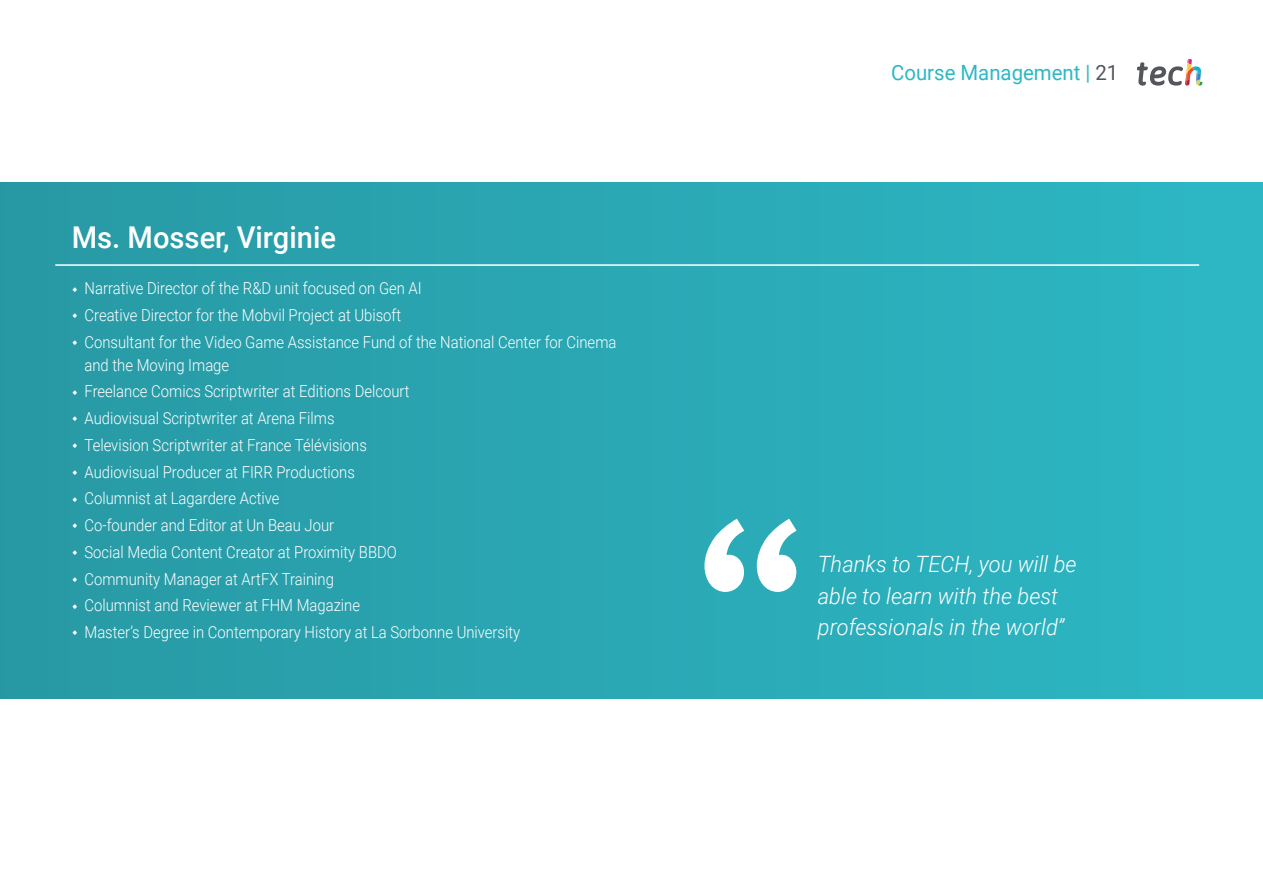
<style>
.page{position:relative;width:1263px;height:893px;background:#fff}
.page>*{position:absolute;margin:0;border:0;box-sizing:border-box;transform-origin:0 0}
.t1{font:500 30px "Roboto";color:#fff}
.t2{font:italic 300 22.5px/31.5px "Roboto";color:#fff}
.t3{font:21px "Roboto";color:#2db8c5}
.t4{font:300 16.5px/26.7px "Roboto";color:#fff;scale:.9 1}
.s1{color:#52555b}
</style>
<div class="page">
<div style="left:0;top:182px;width:1263px;height:516px;background:linear-gradient(to right,#2799a4,#2db7c5)"></div>
<hr style="left:55px;top:264px;width:1144px;height:2px;background:#fff">
<svg style="left:1137px;top:59px;width:65px;height:27px"></svg>
<svg style="left:704px;top:519px;width:93px;height:73px"></svg>
<svg style="left:73px;top:287px;width:4px;height:5px"></svg>
<svg style="left:73px;top:314px;width:4px;height:5px"></svg>
<svg style="left:73px;top:340px;width:4px;height:5px"></svg>
<svg style="left:73px;top:390px;width:4px;height:5px"></svg>
<svg style="left:73px;top:416px;width:4px;height:5px"></svg>
<svg style="left:73px;top:443px;width:4px;height:5px"></svg>
<svg style="left:73px;top:470px;width:4px;height:5px"></svg>
<svg style="left:73px;top:497px;width:4px;height:5px"></svg>
<svg style="left:73px;top:523px;width:4px;height:5px"></svg>
<svg style="left:73px;top:550px;width:4px;height:5px"></svg>
<svg style="left:73px;top:577px;width:4px;height:5px"></svg>
<svg style="left:73px;top:604px;width:4px;height:5px"></svg>
<svg style="left:73px;top:630px;width:4px;height:5px"></svg>
<h1 class="t1" style="left:72px;top:216px;width:266px">Ms. Mosser, Virginie</h1>
<p class="t4" style="left:85px;top:275px;width:592px">Narrative Director of the R&amp;D unit focused on Gen AI<br>Creative Director for the Mobvil Project at Ubisoft<br>Consultant for the Video Game Assistance Fund of the National Center for Cinema</p>
<p class="t4" style="left:85px;top:351px;width:486px">and the Moving Image<br>Freelance Comics Scriptwriter at Editions Delcourt<br>Audiovisual Scriptwriter at Arena Films<br>Television Scriptwriter at France Télévisions<br>Audiovisual Producer at FIRR Productions<br>Columnist at Lagardere Active<br>Co-founder and Editor at Un Beau Jour<br>Social Media Content Creator at Proximity BBDO<br>Community Manager at ArtFX Training<br>Columnist and Reviewer at FHM Magazine<br>Master’s Degree in Contemporary History at La Sorbonne University</p>
<p class="t3" style="left:891px;top:57px;width:229px">Course Management | <span class="s1">21</span></p>
<h2 class="t2" style="left:818px;top:548px;width:260px">Thanks to TECH, you will be able to learn with the best professionals in the world”</h2>
</div>
